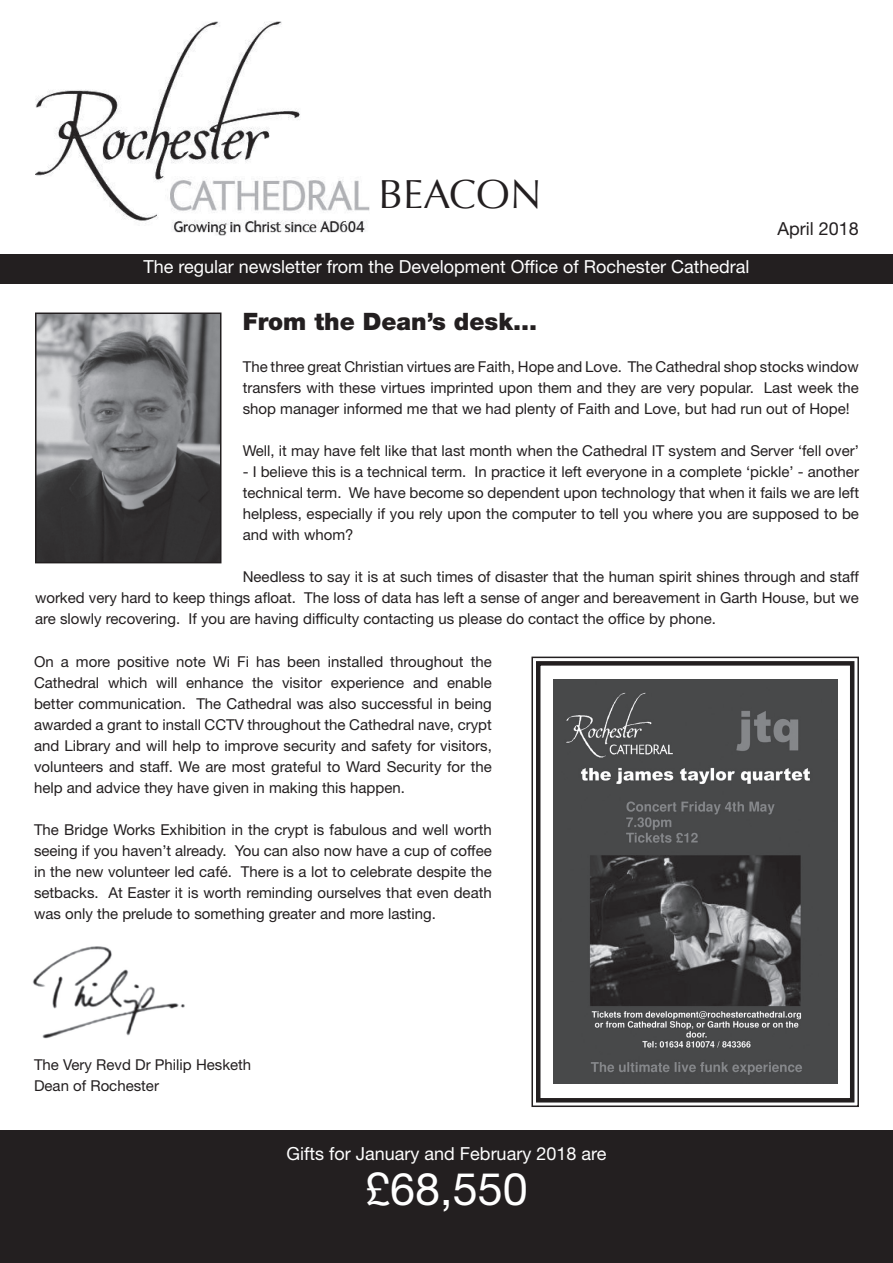
<style>
.page{position:relative;width:893px;height:1263px;background:#fff}
.page>*{position:absolute;margin:0;border:0;box-sizing:border-box;transform-origin:0 0}
.t1{font:45px "Helvetica Neue LT Std";color:#fff}
.t2{font:40.5px "Optima";color:#231f20}
.t3{font:900 24px "Helvetica Neue LT Std";color:#231f20}
.t4{font:18px "Helvetica Neue LT Std";color:#fff}
.t5{font:18px "Helvetica Neue LT Std";color:#231f20}
.t6{font:15px/21px "Helvetica Neue LT Std";color:#231f20;text-align:justify}
</style>
<div class="page">
<div style="left:0;top:254px;width:893px;height:30px;background:#231f20"></div>
<div style="left:0;top:1130px;width:893px;height:133px;background:#231f20"></div>
<img style="left:35px;top:22px;width:334px;height:213px">
<img style="left:32px;top:946px;width:153px;height:93px">
<img style="left:38px;top:315px;width:180px;height:245px">
<div style="left:35px;top:312px;width:186px;height:251px;border:2px solid #231f20"></div>
<svg style="left:531px;top:656px;width:328px;height:451px"></svg>
<div style="left:536px;top:661px;width:318px;height:441px;border:4px solid #231f20"></div>
<h2 class="t2" style="left:378px;top:171px;width:165px">BEACON</h2>
<p class="t5" style="left:778px;top:218px;width:83px">April 2018</p>
<p class="t4" style="left:144px;top:256px;width:607px">The regular newsletter from the Development Office of Rochester Cathedral</p>
<h3 class="t3" style="left:243px;top:307px;width:296px">From the Dean’s desk...</h3>
<p class="t6" style="left:243px;top:356px;width:618px">The three great Christian virtues are Faith, Hope and Love. The Cathedral shop stocks window transfers with these virtues imprinted upon them and they are very popular. Last week the shop manager informed me that we had plenty of Faith and Love, but had run out of Hope!</p>
<p class="t6" style="left:243px;top:440px;width:618px">Well, it may have felt like that last month when the Cathedral IT system and Server ‘fell over’</p>
<p class="t6" style="left:243px;top:461px;width:618px">- I believe this is a technical term. In practice it left everyone in a complete ‘pickle’ - another technical term. We have become so dependent upon technology that when it fails we are left helpless, especially if you rely upon the computer to tell you where you are supposed to be and with whom?</p>
<p class="t6" style="left:35px;top:566px;width:825px;text-indent:208px">Needless to say it is at such times of disaster that the human spirit shines through and staff worked very hard to keep things afloat. The loss of data has left a sense of anger and bereavement in Garth House, but we are slowly recovering. If you are having difficulty contacting us please do contact the office by phone.</p>
<p class="t6" style="left:34px;top:651px;width:459px">On a more positive note Wi Fi has been installed throughout the Cathedral which will enhance the visitor experience and enable better communication. The Cathedral was also successful in being awarded a grant to install CCTV throughout the Cathedral nave, crypt and Library and will help to improve security and safety for visitors, volunteers and staff. We are most grateful to Ward Security for the help and advice they have given in making this happen.</p>
<p class="t6" style="left:34px;top:819px;width:459px">The Bridge Works Exhibition in the crypt is fabulous and well worth seeing if you haven’t already. You can also now have a cup of coffee in the new volunteer led café. There is a lot to celebrate despite the setbacks. At Easter it is worth reminding ourselves that even death was only the prelude to something greater and more lasting.</p>
<p class="t6" style="left:34px;top:1053px;width:219px">The Very Revd Dr Philip Hesketh<br>Dean of Rochester</p>
<p class="t4" style="left:287px;top:1143px;width:321px">Gifts for January and February 2018 are</p>
<h1 class="t1" style="left:365px;top:1162px;width:164px">£68,550</h1>
</div>
